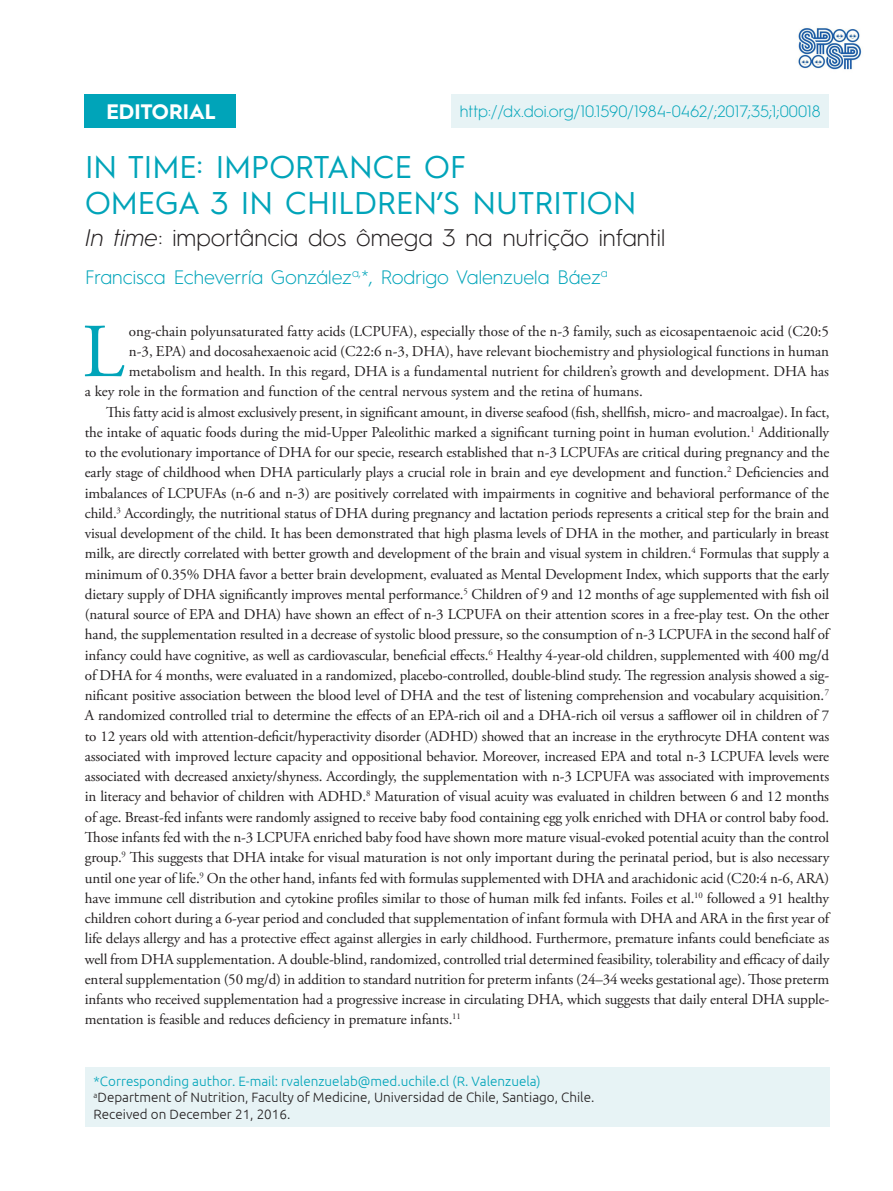
<style>
.page{position:relative;width:893px;height:1191px;background:#fff}
.page>*{position:absolute;margin:0;border:0;box-sizing:border-box;transform-origin:0 0}
.zp_texto_primeiro_pa{font:76.05px "Adobe Garamond Pro";color:#00a4b9}
.zp_Título_PT{font:31.5px/36px "Hurme Geometric Sans 1";color:#00a4b9}
.zp_Título_IN{font:300 24px "Hurme Geometric Sans 1";color:#231f20}
.zp_seção{font:700 21px "Hurme Geometric Sans 1";color:#fff}
.zp_Autor{font:300 19.5px "Hurme Geometric Sans 1";color:#00a4b9}
.zp_Doi{font:300 16.5px "Hurme Geometric Sans 1";color:#00a4b9}
.zp_Texto{font:15px/20.2px "Adobe Garamond Pro";letter-spacing:-.01em;color:#231f20;text-align:justify}
.zp_texto_primeiro_pa-2{font:15px "Adobe Garamond Pro";color:#231f20}
.zp_Titulações{font:300 13.5px "Ubuntu";color:#231f20}
.zp_Autor_corresponde{font:300 13.5px "Ubuntu";color:#00a4b9}
.s1{font-style:italic}
</style>
<div class="page">
<div style="left:85px;top:1067px;width:744px;height:60px;background:#e7f3f5"></div>
<div style="left:451px;top:94px;width:378px;height:33px;background:#e7f3f5"></div>
<div style="left:85px;top:94px;width:151px;height:33px;background:#00a4b9"></div>
<img style="left:798px;top:27px;width:64px;height:43px">
<p class="zp_seção" style="left:106px;top:97px;width:111px">EDITORIAL</p>
<p class="zp_Doi" style="left:460px;top:100px;width:362px">http://dx.doi.org/10.1590/1984‑0462/;2017;35;1;00018</p>
<p class="zp_Título_PT" style="left:85px;top:147px;width:553px">IN TIME: IMPORTANCE OF<br>OMEGA 3 IN CHILDREN’S NUTRITION</p>
<p class="zp_Título_IN" style="left:85px;top:221px;width:582px"><span class="s1">In time</span>: importância dos ômega 3 na nutrição infantil</p>
<p class="zp_Autor" style="left:85px;top:264px;width:524px">Francisca Echeverría González<sup>a,</sup>*, Rodrigo Valenzuela Báez<sup>a</sup></p>
<p class="zp_texto_primeiro_pa" style="left:82px;top:306px;width:44px">L</p>
<p class="zp_texto_primeiro_pa-2" style="left:129px;top:322px;width:702px">ong‑chain polyunsaturated fatty acids (LCPUFA), especially those of the n‑3 family, such as eicosapentaenoic acid (C20:5</p>
<p class="zp_texto_primeiro_pa-2" style="left:129px;top:342px;width:702px">n‑3, EPA) and docosahexaenoic acid (C22:6 n‑3, DHA), have relevant biochemistry and physiological functions in human</p>
<p class="zp_texto_primeiro_pa-2" style="left:129px;top:362px;width:702px">metabolism and health. In this regard, DHA is a fundamental nutrient for children’s growth and development. DHA has</p>
<p class="zp_texto_primeiro_pa-2" style="left:85px;top:382px;width:559px">a key role in the formation and function of the central nervous system and the retina of humans.</p>
<p class="zp_Texto" style="left:85px;top:402px;width:746px;text-indent:21px">This fatty acid is almost exclusively present, in significant amount, in diverse seafood (fish, shellfish, micro‑ and macroalgae). In fact, the intake of aquatic foods during the mid‑Upper Paleolithic marked a significant turning point in human evolution.<sup>1</sup> Additionally to the evolutionary importance of DHA for our specie, research established that n‑3 LCPUFAs are critical during pregnancy and the early stage of childhood when DHA particularly plays a crucial role in brain and eye development and function.<sup>2</sup> Deficiencies and imbalances of LCPUFAs (n‑6 and n‑3) are positively correlated with impairments in cognitive and behavioral performance of the child.<sup>3</sup> Accordingly, the nutritional status of DHA during pregnancy and lactation periods represents a critical step for the brain and visual development of the child. It has been demonstrated that high plasma levels of DHA in the mother, and particularly in breast milk, are directly correlated with better growth and development of the brain and visual system in children.<sup>4</sup> Formulas that supply a minimum of 0.35% DHA favor a better brain development, evaluated as Mental Development Index, which supports that the early dietary supply of DHA significantly improves mental performance.<sup>5</sup> Children of 9 and 12 months of age supplemented with fish oil (natural source of EPA and DHA) have shown an effect of n‑3 LCPUFA on their attention scores in a free‑play test. On the other hand, the supplementation resulted in a decrease of systolic blood pressure, so the consumption of n‑3 LCPUFA in the second half of infancy could have cognitive, as well as cardiovascular, beneficial effects.<sup>6</sup> Healthy 4‑year‑old children, supplemented with 400 mg/d of DHA for 4 months, were evaluated in a randomized, placebo‑controlled, double‑blind study. The regression analysis showed a sig‑ nificant positive association between the blood level of DHA and the test of listening comprehension and vocabulary acquisition.<sup>7<br></sup>A randomized controlled trial to determine the effects of an EPA‑rich oil and a DHA‑rich oil versus a safflower oil in children of 7 to 12 years old with attention‑deficit/hyperactivity disorder (ADHD) showed that an increase in the erythrocyte DHA content was associated with improved lecture capacity and oppositional behavior. Moreover, increased EPA and total n‑3 LCPUFA levels were associated with decreased anxiety/shyness. Accordingly, the supplementation with n‑3 LCPUFA was associated with improvements in literacy and behavior of children with ADHD.<sup>8</sup> Maturation of visual acuity was evaluated in children between 6 and 12 months of age. Breast‑fed infants were randomly assigned to receive baby food containing egg yolk enriched with DHA or control baby food.<br>Those infants fed with the n‑3 LCPUFA enriched baby food have shown more mature visual‑evoked potential acuity than the control group.<sup>9</sup> This suggests that DHA intake for visual maturation is not only important during the perinatal period, but is also necessary until one year of life.<sup>9</sup> On the other hand, infants fed with formulas supplemented with DHA and arachidonic acid (C20:4 n‑6, ARA) have immune cell distribution and cytokine profiles similar to those of human milk fed infants. Foiles et al.<sup>10</sup> followed a 91 healthy children cohort during a 6‑year period and concluded that supplementation of infant formula with DHA and ARA in the first year of life delays allergy and has a protective effect against allergies in early childhood. Furthermore, premature infants could beneficiate as well from DHA supplementation. A double‑blind, randomized, controlled trial determined feasibility, tolerability and efficacy of daily enteral supplementation (50 mg/d) in addition to standard nutrition for preterm infants (24–34 weeks gestational age). Those preterm infants who received supplementation had a progressive increase in circulating DHA, which suggests that daily enteral DHA supple‑ mentation is feasible and reduces deficiency in premature infants.<sup>11</sup></p>
<p class="zp_Autor_corresponde" style="left:94px;top:1073px;width:449px">*Corresponding author. E‑mail: rvalenzuelab@med.uchile.cl (R. Valenzuela)</p>
<p class="zp_Titulações" style="left:94px;top:1089px;width:502px"><sup>a</sup>Department of Nutrition, Faculty of Medicine, Universidad de Chile, Santiago, Chile.</p>
<p class="zp_Titulações" style="left:94px;top:1105px;width:198px">Received on December 21, 2016.</p>
</div>
